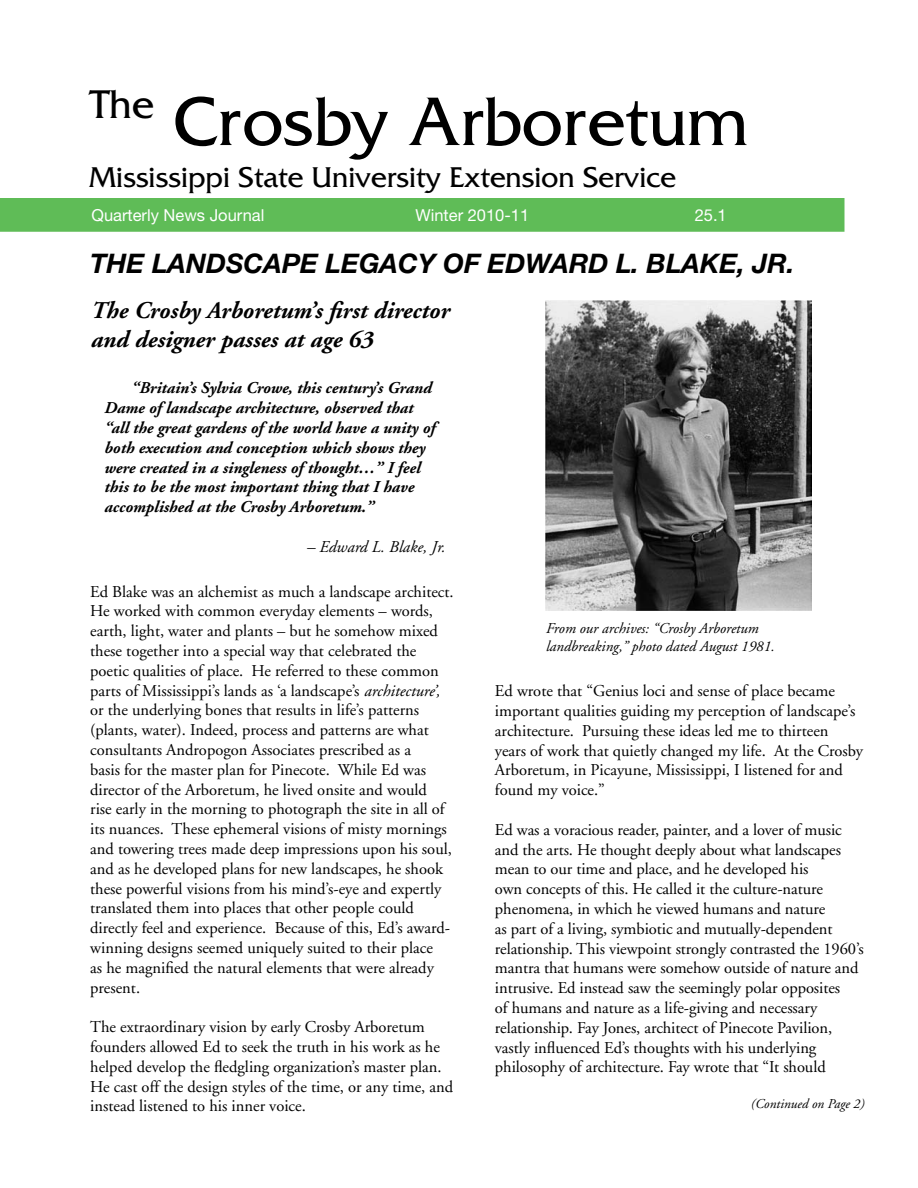
<style>
.page{position:relative;width:918px;height:1188px;background:#fff}
.page>*{position:absolute;margin:0;border:0;box-sizing:border-box;transform-origin:0 0}
.t1{font:72px "Friz Quadrata";color:#000}
.t2{font:30px "Friz Quadrata";color:#000}
.t3{font:italic 700 27px "Helvetica Neue";color:#000}
.t4{font:italic 700 24px/28.8px "Adobe Garamond";color:#000}
.t5{font:16.5px/19.8px "Adobe Garamond";color:#000}
.t6{font:italic 700 16.5px/19.8px "Adobe Garamond";color:#000}
.t7{font:16.5px "Helvetica Neue";color:#fff}
.t8{font:italic 16.5px "Adobe Garamond";color:#000}
.t9{font:italic 15px/18px "Adobe Garamond";color:#000}
.t10{font:italic 13.5px "Adobe Garamond";color:#000}
.s1{font-style:italic}
</style>
<div class="page">
<div style="left:1px;top:199px;width:843px;height:32px;background:#5fbc57"></div>
<div style="left:0;top:198px;width:844px;height:34px;border:2px solid #5fbc57"></div>
<img style="left:546px;top:300px;width:266px;height:311px">
<h1 class="t1" style="left:90px;top:81px;width:660px"><sup>The</sup> Crosby Arboretum</h1>
<h2 class="t2" style="left:89px;top:160px;width:588px">Mississippi State University Extension Service</h2>
<p class="t7" style="left:92px;top:206px;width:174px">Quarterly News Journal</p>
<p class="t7" style="left:415px;top:206px;width:115px">Winter 2010-11</p>
<p class="t7" style="left:695px;top:206px;width:34px">25.1</p>
<h3 class="t3" style="left:90px;top:247px;width:706px">THE LANDSCAPE LEGACY OF EDWARD L. BLAKE, JR.</h3>
<h3 class="t4" style="left:90px;top:297px;width:361px">The Crosby Arboretum’s first director and designer passes at age 63</h3>
<p class="t6" style="left:104px;top:379px;width:333px;text-indent:27px">“Britain’s Sylvia Crowe, this century’s Grand Dame of landscape architecture, observed that “all the great gardens of the world have a unity of both execution and conception which shows they were created in a singleness of thought…” I feel this to be the most important thing that I have accomplished at the Crosby Arboretum.”</p>
<p class="t8" style="left:306px;top:538px;width:140px">– Edward L. Blake, Jr.</p>
<p class="t5" style="left:90px;top:582px;width:365px">Ed Blake was an alchemist as much a landscape architect.<br>He worked with common everyday elements – words, earth, light, water and plants – but he somehow mixed these together into a special way that celebrated the poetic qualities of place. He referred to these common parts of Mississippi’s lands as ‘a landscape’s <span class="s1">architecture’, </span>or the underlying bones that results in life’s patterns (plants, water). Indeed, process and patterns are what consultants Andropogon Associates prescribed as a<br>basis for the master plan for Pinecote. While Ed was director of the Arboretum, he lived onsite and would<br>rise early in the morning to photograph the site in all of its nuances. These ephemeral visions of misty mornings and towering trees made deep impressions upon his soul, and as he developed plans for new landscapes, he shook these powerful visions from his mind’s-eye and expertly translated them into places that other people could directly feel and experience. Because of this, Ed’s award&shy;winning designs seemed uniquely suited to their place<br>as he magnified the natural elements that were already present.</p>
<p class="t5" style="left:90px;top:1018px;width:365px">The extraordinary vision by early Crosby Arboretum founders allowed Ed to seek the truth in his work as he helped develop the fledgling organization’s master plan.<br>He cast off the design styles of the time, or any time, and instead listened to his inner voice.</p>
<p class="t9" style="left:546px;top:620px;width:230px">From our archives: “Crosby Arboretum landbreaking,” photo dated August 1981.</p>
<p class="t5" style="left:495px;top:682px;width:370px">Ed wrote that “Genius loci and sense of place became important qualities guiding my perception of landscape’s architecture. Pursuing these ideas led me to thirteen years of work that quietly changed my life. At the Crosby Arboretum, in Picayune, Mississippi, I listened for and found my voice.”</p>
<p class="t5" style="left:495px;top:820px;width:370px">Ed was a voracious reader, painter, and a lover of music and the arts. He thought deeply about what landscapes mean to our time and place, and he developed his<br>own concepts of this. He called it the culture-nature phenomena, in which he viewed humans and nature<br>as part of a living, symbiotic and mutually-dependent relationship. This viewpoint strongly contrasted the 1960’s mantra that humans were somehow outside of nature and intrusive. Ed instead saw the seemingly polar opposites<br>of humans and nature as a life-giving and necessary relationship. Fay Jones, architect of Pinecote Pavilion, vastly influenced Ed’s thoughts with his underlying philosophy of architecture. Fay wrote that “It should</p>
<p class="t10" style="left:751px;top:1097px;width:115px">(Continued on Page 2)</p>
</div>
